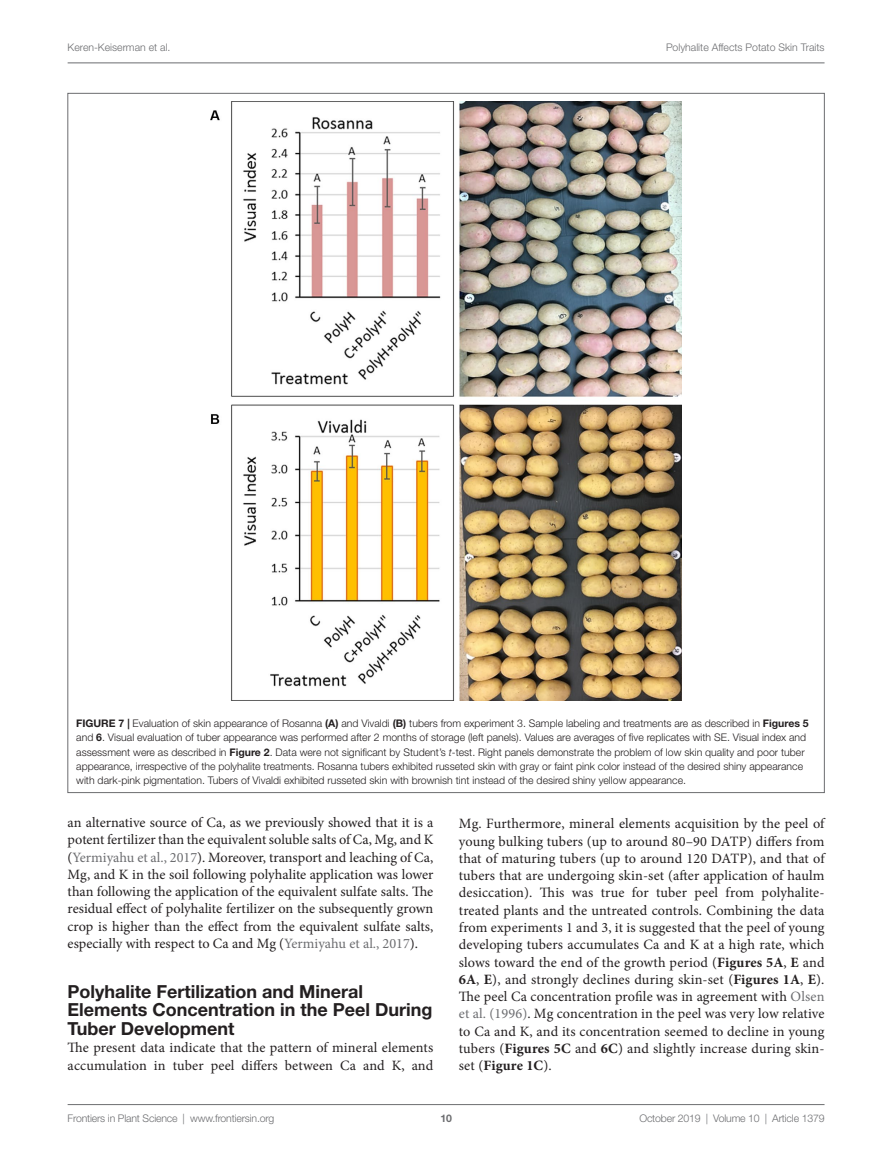
<style>
.page{position:relative;width:893px;height:1170px;background:#fff}
.page>*{position:absolute;margin:0;border:0;box-sizing:border-box;transform-origin:0 0}
._2{font:700 18px/18.8px "Helvetica Neue LT Std";color:#231f20}
.T1{font:14.25px/17.2px "Minion Pro";letter-spacing:.01em;color:#231f20}
.T{font:14.25px/17.2px "Minion Pro";color:#231f20;text-align:justify}
.FC{font:300 10.5px/14.2px "Helvetica Neue LT Std";color:#231f20}
.t1{font:300 10.5px "Helvetica Neue LT Std";letter-spacing:-.015em;color:#6c6d70}
.t2{font:700 10.5px "Helvetica Neue LT Std";color:#6c6d70}
.s1{font-weight:700}
.s2{font-style:italic}
.s3{color:#6c6d70}
</style>
<div class="page">
<hr style="left:68px;top:63px;width:756px;height:1px;background:#6c6d70">
<hr style="left:68px;top:1104px;width:756px;height:1px;background:#6c6d70">
<img style="left:211px;top:102px;width:470px;height:598px">
<p class="t1" style="left:68px;top:41px;width:104px">Keren-Keiserman et al.</p>
<p class="t1" style="left:666px;top:41px;width:160px">Polyhalite Affects Potato Skin Traits</p>
<p class="FC" style="left:76px;top:716px;width:734px"><span class="s1">FIGURE 7 |</span> Evaluation of skin appearance of Rosanna <span class="s1">(A)</span> and Vivaldi <span class="s1">(B)</span> tubers from experiment 3. Sample labeling and treatments are as described in <span class="s1">Figures 5 </span>and <span class="s1">6</span>. Visual evaluation of tuber appearance was performed after 2 months of storage (left panels). Values are averages of five replicates with SE. Visual index and assessment were as described in <span class="s1">Figure 2</span>. Data were not significant by Student’s <span class="s2">t</span>-test. Right panels demonstrate the problem of low skin quality and poor tuber appearance, irrespective of the polyhalite treatments. Rosanna tubers exhibited russeted skin with gray or faint pink color instead of the desired shiny appearance with dark-pink pigmentation. Tubers of Vivaldi exhibited russeted skin with brownish tint instead of the desired shiny yellow appearance.</p>
<p class="T" style="left:68px;top:814px;width:367px">an alternative source of Ca, as we previously showed that it is a potent fertilizer than the equivalent soluble salts of Ca, Mg, and K (<span class="s3">Yermiyahu et al., 2017</span>). Moreover, transport and leaching of Ca, Mg, and K in the soil following polyhalite application was lower than following the application of the equivalent sulfate salts. The residual effect of polyhalite fertilizer on the subsequently grown crop is higher than the effect from the equivalent sulfate salts, especially with respect to Ca and Mg (<span class="s3">Yermiyahu et al., 2017</span>).</p>
<p class="_2" style="left:68px;top:981px;width:366px">Polyhalite Fertilization and Mineral<br>Elements Concentration in the Peel During<br>Tuber Development</p>
<p class="T1" style="left:68px;top:1039px;width:367px">The present data indicate that the pattern of mineral elements accumulation in tuber peel differs between Ca and K, and</p>
<p class="T1" style="left:459px;top:815px;width:367px;text-align:justify">Mg. Furthermore, mineral elements acquisition by the peel of young bulking tubers (up to around 80–90 DATP) differs from that of maturing tubers (up to around 120 DATP), and that of tubers that are undergoing skin-set (after application of haulm desiccation). This was true for tuber peel from polyhalite&shy;treated plants and the untreated controls. Combining the data from experiments 1 and 3, it is suggested that the peel of young developing tubers accumulates Ca and K at a high rate, which slows toward the end of the growth period (<span class="s1">Figures 5A</span>, <span class="s1">E</span> and <span class="s1">6A</span>, <span class="s1">E</span>), and strongly declines during skin-set (<span class="s1">Figures 1A</span>, <span class="s1">E</span>).<br>The peel Ca concentration profile was in agreement with <span class="s3">Olsen et al. (1996)</span>. Mg concentration in the peel was very low relative to Ca and K, and its concentration seemed to decline in young tubers (<span class="s1">Figures 5C</span> and <span class="s1">6C</span>) and slightly increase during skin&shy;set (<span class="s1">Figure 1C</span>).</p>
<p class="t1" style="left:68px;top:1111px;width:208px">Frontiers in Plant Science | www.frontiersin.org</p>
<p class="t1" style="left:639px;top:1111px;width:187px">October 2019 | Volume 10 | Article 1379</p>
<p class="t2" style="left:440px;top:1111px;width:13px">10</p>
</div>
